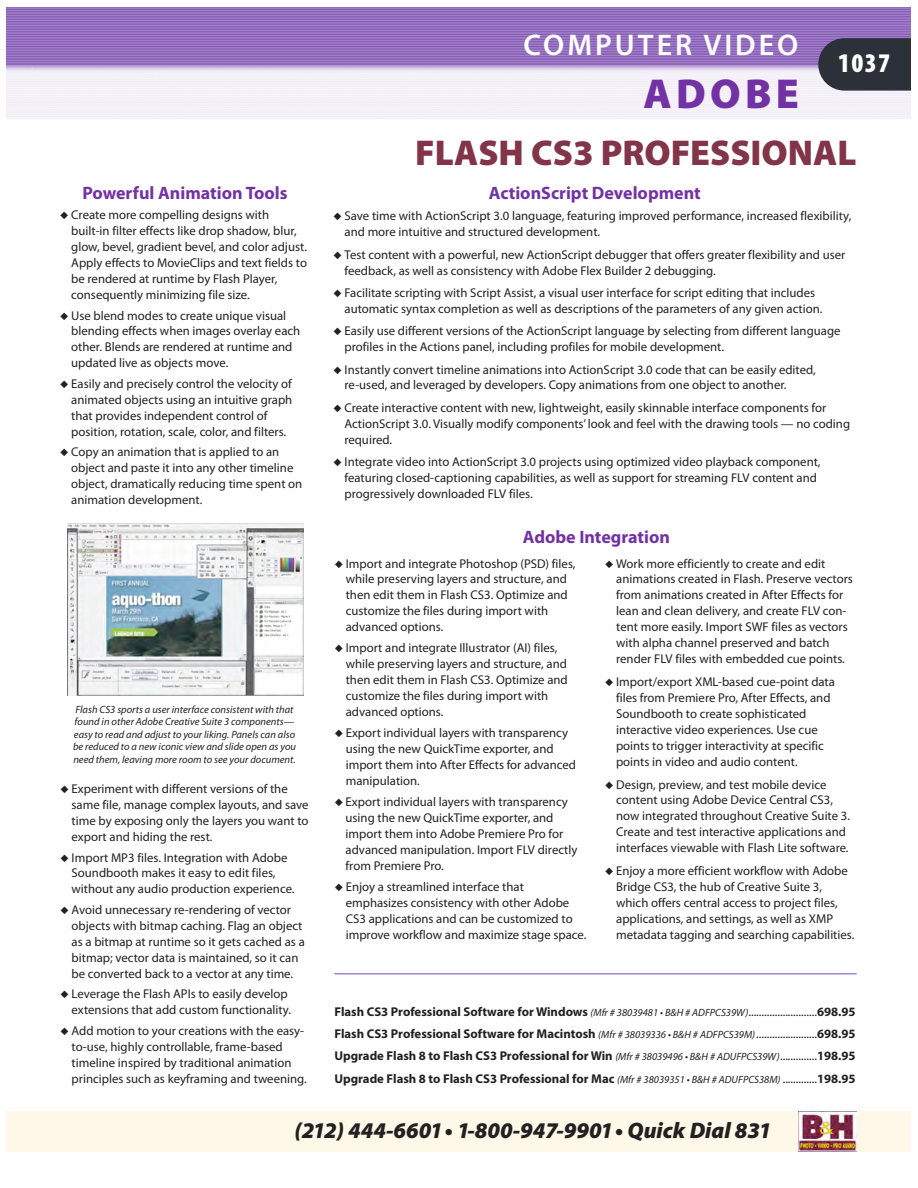
<style>
.page{position:relative;width:918px;height:1188px;background:#fff}
.page>*{position:absolute;margin:0;border:0;box-sizing:border-box;transform-origin:0 0}
.t1{font:900 42px "Myriad Pro";letter-spacing:.1em;color:#7332a4}
.t2{font:900 36px "Myriad Pro";color:#823549}
.t3{font:600 30px "Myriad Pro";letter-spacing:.1em;color:#fff}
.t4{font:900 condensed 27px "Myriad Pro";color:#fff}
.t5{font:italic 900 22.5px "Myriad Pro";color:#232021}
.t6{font:700 18px "Myriad Pro";color:#7332a4}
.t7{font:12.75px/15.9px "Myriad Pro";color:#232021}
.t8{font:700 12.75px/22.4px "Myriad Pro";color:#232021;text-align:justify}
.t9{font:italic 10.5px/12.6px "Myriad Pro";color:#232021}
.s1{font-weight:400;font-style:italic;font-size:10.5px}
.s2{font-weight:400}
</style>
<div class="page">
<img style="left:32px;top:7px;width:879px;height:112px">
<svg style="left:818px;top:38px;width:93px;height:53px"></svg>
<div style="left:6px;top:1111px;width:905px;height:41px;background:#fdf8e8"></div>
<img style="left:799px;top:1111px;width:57px;height:40px">
<img style="left:6px;top:7px;width:26px;height:112px">
<img style="left:68px;top:523px;width:236px;height:172px">
<svg style="left:334px;top:973px;width:523px;height:2px"></svg>
<h3 class="t3" style="left:523px;top:33px;width:276px">COMPUTER VIDEO</h3>
<h1 class="t1" style="left:644px;top:77px;width:157px">ADOBE</h1>
<h3 class="t4" style="left:838px;top:52px;width:54px">1037</h3>
<h3 class="t6" style="left:82px;top:185px;width:207px">Powerful Animation Tools</h3>
<p class="t7" style="left:71px;top:208px;width:237px;text-indent:-11px">◆ Create more compelling designs with built-in filter effects like drop shadow, blur, glow, bevel, gradient bevel, and color adjust.<br>Apply effects to MovieClips and text fields to be rendered at runtime by Flash Player, consequently minimizing file size.</p>
<p class="t7" style="left:71px;top:308px;width:231px;text-indent:-11px">◆ Use blend modes to create unique visual blending effects when images overlay each other. Blends are rendered at runtime and updated live as objects move.</p>
<p class="t7" style="left:71px;top:377px;width:223px;text-indent:-11px">◆ Easily and precisely control the velocity of animated objects using an intuitive graph that provides independent control of position, rotation, scale, color, and filters.</p>
<p class="t7" style="left:71px;top:445px;width:233px;text-indent:-11px">◆ Copy an animation that is applied to an object and paste it into any other timeline object, dramatically reducing time spent on animation development.</p>
<p class="t9" style="left:73px;top:704px;width:224px">Flash CS3 sports a user interface consistent with that found in other Adobe Creative Suite 3 components— easy to read and adjust to your liking. Panels can also be reduced to a new iconic view and slide open as you need them, leaving more room to see your document.</p>
<p class="t7" style="left:72px;top:782px;width:239px;text-indent:-11px">◆ Experiment with different versions of the same file, manage complex layouts, and save time by exposing only the layers you want to export and hiding the rest.</p>
<p class="t7" style="left:72px;top:850px;width:224px;text-indent:-11px">◆ Import MP3 files. Integration with Adobe<br>Soundbooth makes it easy to edit files, without any audio production experience.</p>
<p class="t7" style="left:72px;top:903px;width:235px;text-indent:-11px">◆ Avoid unnecessary re-rendering of vector objects with bitmap caching. Flag an object as a bitmap at runtime so it gets cached as a bitmap; vector data is maintained, so it can be converted back to a vector at any time.</p>
<p class="t7" style="left:61px;top:987px;width:232px;text-align:right">◆ Leverage the Flash APIs to easily develop extensions that add custom functionality.</p>
<p class="t7" style="left:72px;top:1024px;width:237px;text-indent:-11px">◆ Add motion to your creations with the easy&shy;to-use, highly controllable, frame-based timeline inspired by traditional animation principles such as keyframing and tweening.</p>
<h2 class="t2" style="left:415px;top:138px;width:443px">FLASH CS3 PROFESSIONAL</h2>
<h3 class="t6" style="left:489px;top:186px;width:214px">ActionScript Development</h3>
<p class="t7" style="left:345px;top:209px;width:508px;text-indent:-11px">◆ Save time with ActionScript 3.0 language, featuring improved performance, increased flexibility, and more intuitive and structured development.</p>
<p class="t7" style="left:345px;top:248px;width:502px;text-indent:-11px">◆ Test content with a powerful, new ActionScript debugger that offers greater flexibility and user feedback, as well as consistency with Adobe Flex Builder 2 debugging.</p>
<p class="t7" style="left:345px;top:286px;width:480px;text-indent:-11px">◆ Facilitate scripting with Script Assist, a visual user interface for script editing that includes automatic syntax completion as well as descriptions of the parameters of any given action.</p>
<p class="t7" style="left:345px;top:324px;width:497px;text-indent:-11px">◆ Easily use different versions of the ActionScript language by selecting from different language profiles in the Actions panel, including profiles for mobile development.</p>
<p class="t7" style="left:345px;top:362px;width:473px;text-indent:-11px">◆ Instantly convert timeline animations into ActionScript 3.0 code that can be easily edited, re-used, and leveraged by developers. Copy animations from one object to another.</p>
<p class="t7" style="left:344px;top:401px;width:507px;text-indent:-11px">◆ Create interactive content with new, lightweight, easily skinnable interface components for<br>ActionScript 3.0. Visually modify components’ look and feel with the drawing tools — no coding required.</p>
<p class="t7" style="left:345px;top:455px;width:478px;text-indent:-11px">◆ Integrate video into ActionScript 3.0 projects using optimized video playback component, featuring closed-captioning capabilities, as well as support for streaming FLV content and progressively downloaded FLV files.</p>
<h3 class="t6" style="left:523px;top:530px;width:149px">Adobe Integration</h3>
<p class="t7" style="left:346px;top:556px;width:231px;text-indent:-11px">◆ Import and integrate Photoshop (PSD) files, while preserving layers and structure, and then edit them in Flash CS3. Optimize and customize the files during import with advanced options.</p>
<p class="t7" style="left:346px;top:641px;width:224px;text-indent:-11px">◆ Import and integrate Illustrator (AI) files, while preserving layers and structure, and then edit them in Flash CS3. Optimize and customize the files during import with advanced options.</p>
<p class="t7" style="left:346px;top:726px;width:232px;text-indent:-11px">◆ Export individual layers with transparency using the new QuickTime exporter, and import them into After Effects for advanced manipulation.</p>
<p class="t7" style="left:346px;top:795px;width:233px;text-indent:-11px">◆ Export individual layers with transparency using the new QuickTime exporter, and import them into Adobe Premiere Pro for advanced manipulation. Import FLV directly from Premiere Pro.</p>
<p class="t7" style="left:346px;top:880px;width:242px;text-indent:-11px">◆ Enjoy a streamlined interface that emphasizes consistency with other Adobe CS3 applications and can be customized to improve workflow and maximize stage space.</p>
<p class="t7" style="left:616px;top:556px;width:238px;text-indent:-11px">◆ Work more efficiently to create and edit animations created in Flash. Preserve vectors from animations created in After Effects for lean and clean delivery, and create FLV con&shy;tent more easily. Import SWF files as vectors with alpha channel preserved and batch render FLV files with embedded cue points.</p>
<p class="t7" style="left:616px;top:675px;width:221px;text-indent:-11px">◆ Import/export XML-based cue-point data files from Premiere Pro, After Effects, and Soundbooth to create sophisticated interactive video experiences. Use cue points to trigger interactivity at specific points in video and audio content.</p>
<p class="t7" style="left:616px;top:777px;width:235px;text-indent:-11px">◆ Design, preview, and test mobile device content using Adobe Device Central CS3, now integrated throughout Creative Suite 3.<br>Create and test interactive applications and interfaces viewable with Flash Lite software.</p>
<p class="t7" style="left:616px;top:864px;width:240px;text-indent:-11px">◆ Enjoy a more efficient workflow with Adobe Bridge CS3, the hub of Creative Suite 3, which offers central access to project files, applications, and settings, as well as XMP metadata tagging and searching capabilities.</p>
<p class="t8" style="left:334px;top:1001px;width:523px">Flash CS3 Professional Software for Windows <span class="s1">(Mfr # 38039481 • B&amp;H # ADFPCS39W)</span><span class="s2">..........................</span>698.95<br>Flash CS3 Professional Software for Macintosh <span class="s1">(Mfr # 38039336 • B&amp;H # ADFPCS39M)</span><span class="s2">.......................</span>698.95<br>Upgrade Flash 8 to Flash CS3 Professional for Win <span class="s1">(Mfr # 38039496 • B&amp;H # ADUFPCS39W)</span><span class="s2">..............</span>198.95<br>Upgrade Flash 8 to Flash CS3 Professional for Mac <span class="s1">(Mfr # 38039351 • B&amp;H # ADUFPCS38M)</span> <span class="s2">.............</span>198.95</p>
<h3 class="t5" style="left:294px;top:1121px;width:479px">(212) 444-6601• 1-800-947-9901• Quick Dial 831</h3>
</div>
